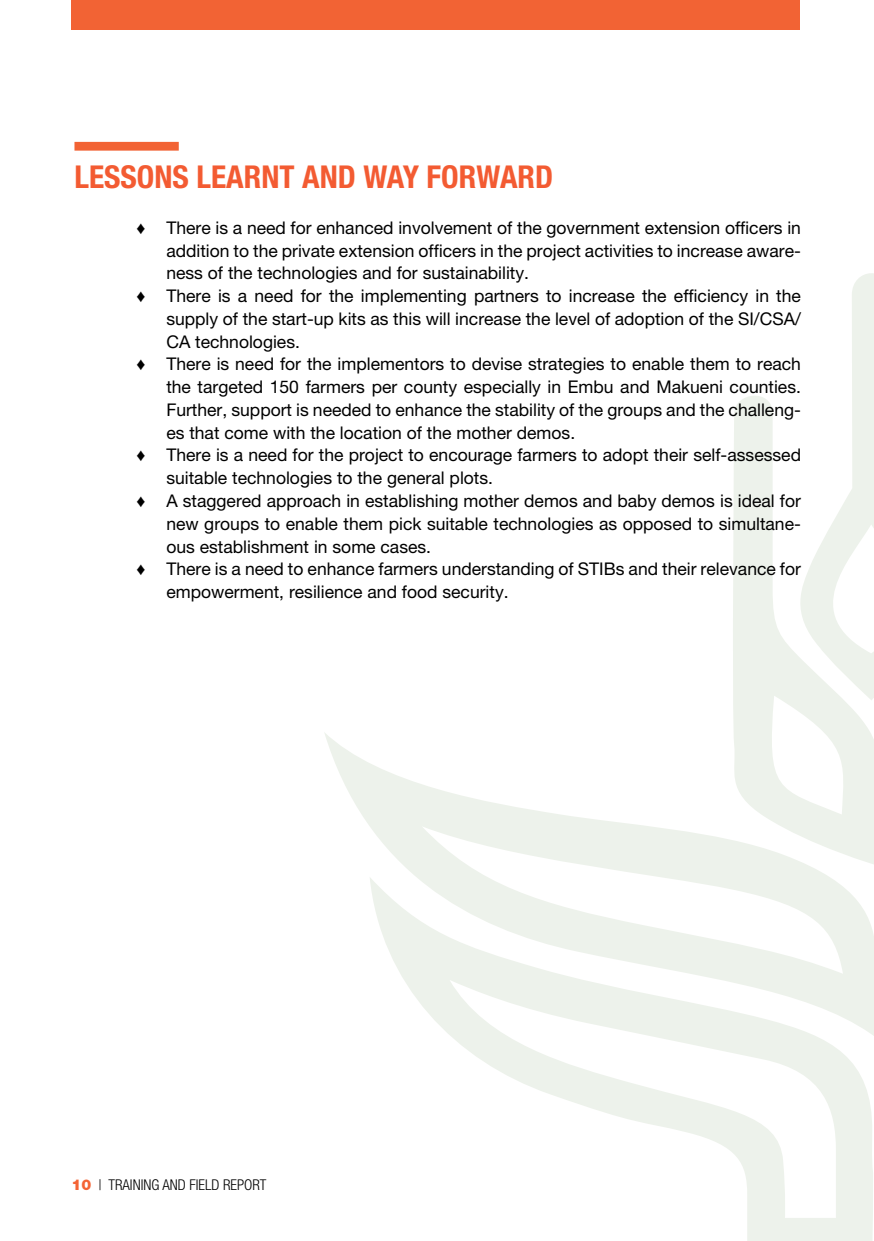
<style>
.page{position:relative;width:874px;height:1241px;background:#fff}
.page>*{position:absolute;margin:0;border:0;box-sizing:border-box;transform-origin:0 0}
.t1{font:700 condensed 31.5px "Helvetica Neue LT Pro";color:#f35b32}
.t2{font:17.5px "Helvetica Neue LT Pro";color:#000}
.t3{font:300 condensed 14.88px "Helvetica Neue LT Pro";color:#000}
.s1{font-family:"Arial"}
.s2{font-weight:900;font-stretch:normal;color:#f46435}
</style>
<div class="page">
<div style="left:71px;top:0;width:728px;height:30px;background:#f26334"></div>
<svg style="left:733px;top:396px;width:136px;height:335px;fill:#edf2eb"></svg>
<svg style="left:788px;top:273px;width:85px;height:427px"></svg>
<svg style="left:325px;top:731px;width:548px;height:145px"></svg>
<svg style="left:370px;top:876px;width:503px;height:364px"></svg>
<div style="left:74px;top:142px;width:105px;height:9px;background:#f26334"></div>
<h1 class="t1" style="left:74px;top:158px;width:480px">LESSONS LEARNT AND WAY FORWARD</h1>
<p class="t2" style="left:136px;top:217px;width:665px"><span class="s1">♦</span> There is a need for enhanced involvement of the government extension officers in</p>
<p class="t2" style="left:166px;top:240px;width:635px">addition to the private extension officers in the project activities to increase aware-</p>
<p class="t2" style="left:166px;top:262px;width:364px">ness of the technologies and for sustainability.</p>
<p class="t2" style="left:136px;top:285px;width:665px"><span class="s1">♦</span> There is a need for the implementing partners to increase the efficiency in the</p>
<p class="t2" style="left:166px;top:308px;width:635px">supply of the start-up kits as this will increase the level of adoption of the SI/CSA/</p>
<p class="t2" style="left:166px;top:331px;width:135px">CA technologies.</p>
<p class="t2" style="left:136px;top:353px;width:665px"><span class="s1">♦</span> There is need for the implementors to devise strategies to enable them to reach</p>
<p class="t2" style="left:166px;top:376px;width:635px">the targeted 150 farmers per county especially in Embu and Makueni counties.</p>
<p class="t2" style="left:166px;top:399px;width:635px">Further, support is needed to enhance the stability of the groups and the challeng-</p>
<p class="t2" style="left:166px;top:422px;width:410px">es that come with the location of the mother demos.</p>
<p class="t2" style="left:136px;top:444px;width:665px"><span class="s1">♦</span> There is a need for the project to encourage farmers to adopt their self-assessed</p>
<p class="t2" style="left:166px;top:467px;width:328px">suitable technologies to the general plots.</p>
<p class="t2" style="left:136px;top:490px;width:665px"><span class="s1">♦</span> A staggered approach in establishing mother demos and baby demos is ideal for</p>
<p class="t2" style="left:166px;top:513px;width:635px">new groups to enable them pick suitable technologies as opposed to simultane-</p>
<p class="t2" style="left:166px;top:535px;width:266px">ous establishment in some cases.</p>
<p class="t2" style="left:136px;top:558px;width:665px"><span class="s1">♦</span> There is a need to enhance farmers understanding of STIBs and their relevance for</p>
<p class="t2" style="left:166px;top:581px;width:343px">empowerment, resilience and food security.</p>
<p class="t3" style="left:71px;top:1175px;width:196px"><span class="s2">10</span> | TRAINING AND FIELD REPORT</p>
</div>
